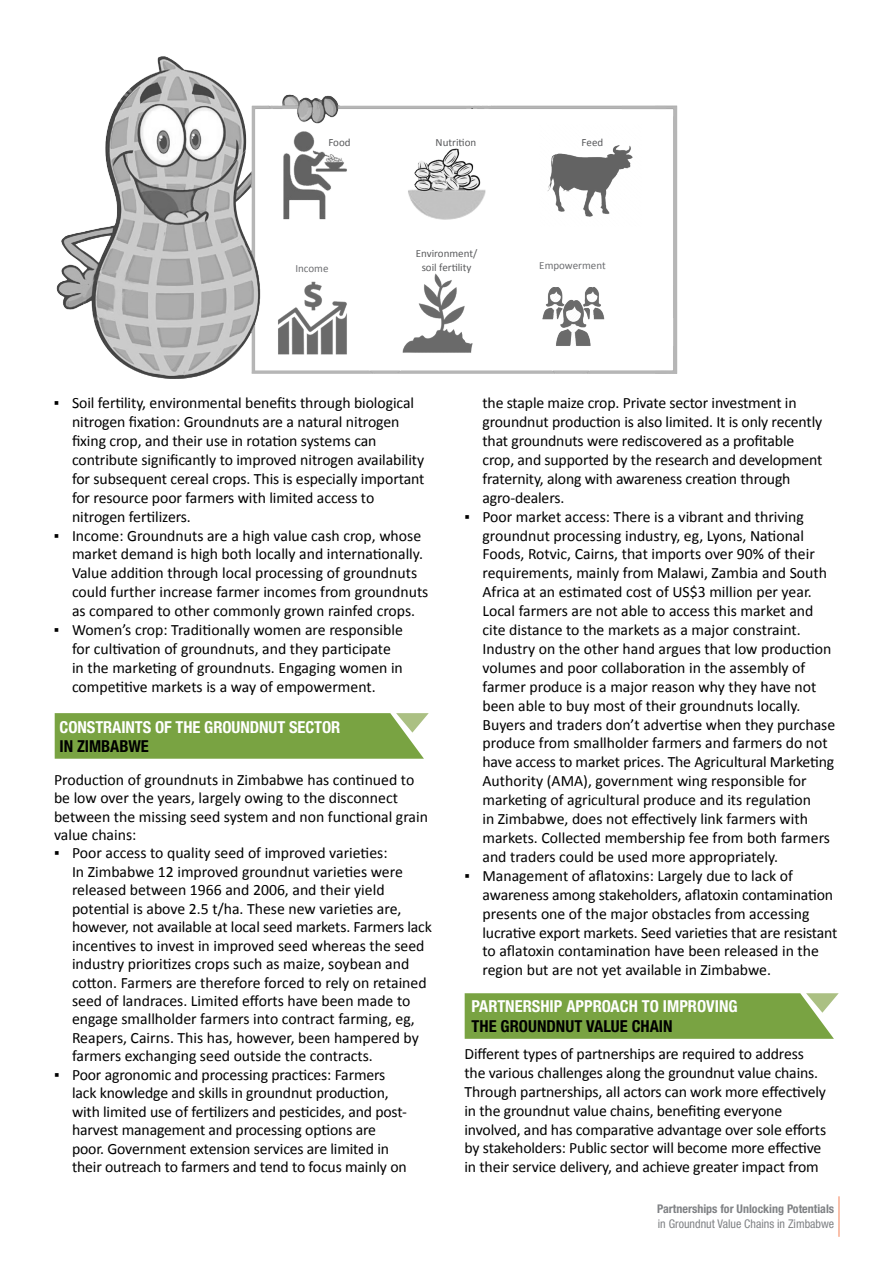
<style>
.page{position:relative;width:893px;height:1263px;background:#fff}
.page>*{position:absolute;margin:0;border:0;box-sizing:border-box;transform-origin:0 0}
.t1{font:700 condensed 16.5px "Helvetica Neue LT Std";letter-spacing:-.005em;color:#fff}
.t2{font:700 condensed 16.5px "Helvetica Neue LT Std";color:#000}
.t3{font:15.75px/18.9px "Calibri";letter-spacing:-.005em;color:#000}
.t4{font:700 condensed 12px "Helvetica Neue LT Std";color:#808285}
.t5{font:condensed 12px "Helvetica Neue LT Std";color:#808285}
.t6{font:10.95px "Calibri";color:#5a5b5d}
.t7{font:10.95px "Calibri";color:#58595b}
.t8{font:10.95px "Calibri";color:#6d6e71}
</style>
<div class="page">
<hr style="left:839px;top:1196px;width:1px;height:41px;background:#f15a22">
<svg style="left:55px;top:713px;width:374px;height:46px;background:#80a74c"></svg>
<img style="left:56px;top:56px;width:622px;height:323px">
<svg style="left:465px;top:993px;width:374px;height:46px;background:#80a74c"></svg>
<p class="t7" style="left:328px;top:136px;width:24px">Food</p>
<p class="t7" style="left:436px;top:136px;width:42px">Nutrition</p>
<p class="t7" style="left:582px;top:136px;width:23px">Feed</p>
<p class="t6" style="left:416px;top:247px;width:63px">Environment/</p>
<p class="t8" style="left:295px;top:261px;width:35px">Income</p>
<p class="t6" style="left:422px;top:260px;width:51px">soil fertility</p>
<p class="t8" style="left:539px;top:259px;width:68px">Empowerment</p>
<p class="t3" style="left:72px;top:394px;width:354px;text-indent:-18px">▪ Soil fertility, environmental benefits through biological nitrogen fixation: Groundnuts are a natural nitrogen fixing crop, and their use in rotation systems can contribute significantly to improved nitrogen availability for subsequent cereal crops. This is especially important for resource poor farmers with limited access to nitrogen fertilizers.</p>
<p class="t3" style="left:72px;top:526px;width:358px;text-indent:-18px">▪ Income: Groundnuts are a high value cash crop, whose market demand is high both locally and internationally.<br>Value addition through local processing of groundnuts could further increase farmer incomes from groundnuts as compared to other commonly grown rainfed crops.</p>
<p class="t3" style="left:72px;top:620px;width:332px;text-indent:-18px">▪ Women’s crop: Traditionally women are responsible for cultivation of groundnuts, and they participate in the marketing of groundnuts. Engaging women in competitive markets is a way of empowerment.</p>
<p class="t1" style="left:60px;top:717px;width:282px">CONSTRAINTS OF THE GROUNDNUT SECTOR</p>
<p class="t2" style="left:60px;top:736px;width:91px">IN ZIMBABWE</p>
<p class="t3" style="left:54px;top:770px;width:376px;line-height:18.5px">Production of groundnuts in Zimbabwe has continued to be low over the years, largely owing to the disconnect between the missing seed system and non functional grain value chains:</p>
<p class="t3" style="left:72px;top:844px;width:361px;line-height:18.5px;text-indent:-18px">▪ Poor access to quality seed of improved varieties:<br>In Zimbabwe 12 improved groundnut varieties were released between 1966 and 2006, and their yield potential is above 2.5 t/ha. These new varieties are, however, not available at local seed markets. Farmers lack incentives to invest in improved seed whereas the seed industry prioritizes crops such as maize, soybean and cotton. Farmers are therefore forced to rely on retained seed of landraces. Limited efforts have been made to engage smallholder farmers into contract farming, eg, Reapers, Cairns. This has, however, been hampered by farmers exchanging seed outside the contracts.</p>
<p class="t3" style="left:72px;top:1065px;width:336px;line-height:18.5px;text-indent:-18px">▪ Poor agronomic and processing practices: Farmers lack knowledge and skills in groundnut production, with limited use of fertilizers and pesticides, and post&shy;harvest management and processing options are poor. Government extension services are limited in their outreach to farmers and tend to focus mainly on</p>
<p class="t3" style="left:482px;top:394px;width:341px">the staple maize crop. Private sector investment in groundnut production is also limited. It is only recently that groundnuts were rediscovered as a profitable crop, and supported by the research and development fraternity, along with awareness creation through agro-dealers.</p>
<p class="t3" style="left:482px;top:507px;width:354px;text-indent:-18px">▪ Poor market access: There is a vibrant and thriving groundnut processing industry, eg, Lyons, National Foods, Rotvic, Cairns, that imports over 90% of their requirements, mainly from Malawi, Zambia and South Africa at an estimated cost of US$3 million per year.<br>Local farmers are not able to access this market and cite distance to the markets as a major constraint.<br>Industry on the other hand argues that low production volumes and poor collaboration in the assembly of farmer produce is a major reason why they have not been able to buy most of their groundnuts locally.<br>Buyers and traders don’t advertise when they purchase produce from smallholder farmers and farmers do not have access to market prices. The Agricultural Marketing Authority (AMA), government wing responsible for marketing of agricultural produce and its regulation<br>in Zimbabwe, does not effectively link farmers with markets. Collected membership fee from both farmers and traders could be used more appropriately.</p>
<p class="t3" style="left:482px;top:866px;width:356px;text-indent:-18px">▪ Management of aflatoxins: Largely due to lack of awareness among stakeholders, aflatoxin contamination presents one of the major obstacles from accessing lucrative export markets. Seed varieties that are resistant to aflatoxin contamination have been released in the region but are not yet available in Zimbabwe.</p>
<p class="t1" style="left:472px;top:996px;width:268px">PARTNERSHIP APPROACH TO IMPROVING</p>
<p class="t2" style="left:472px;top:1016px;width:203px">THE GROUNDNUT VALUE CHAIN</p>
<p class="t3" style="left:464px;top:1044px;width:363px">Different types of partnerships are required to address the various challenges along the groundnut value chains.<br>Through partnerships, all actors can work more effectively in the groundnut value chains, benefiting everyone involved, and has comparative advantage over sole efforts by stakeholders: Public sector will become more effective in their service delivery, and achieve greater impact from</p>
<p class="t4" style="left:657px;top:1202px;width:179px">Partnerships for Unlocking Potentials</p>
<p class="t5" style="left:658px;top:1216px;width:178px">in Groundnut Value Chains in Zimbabwe</p>
</div>
